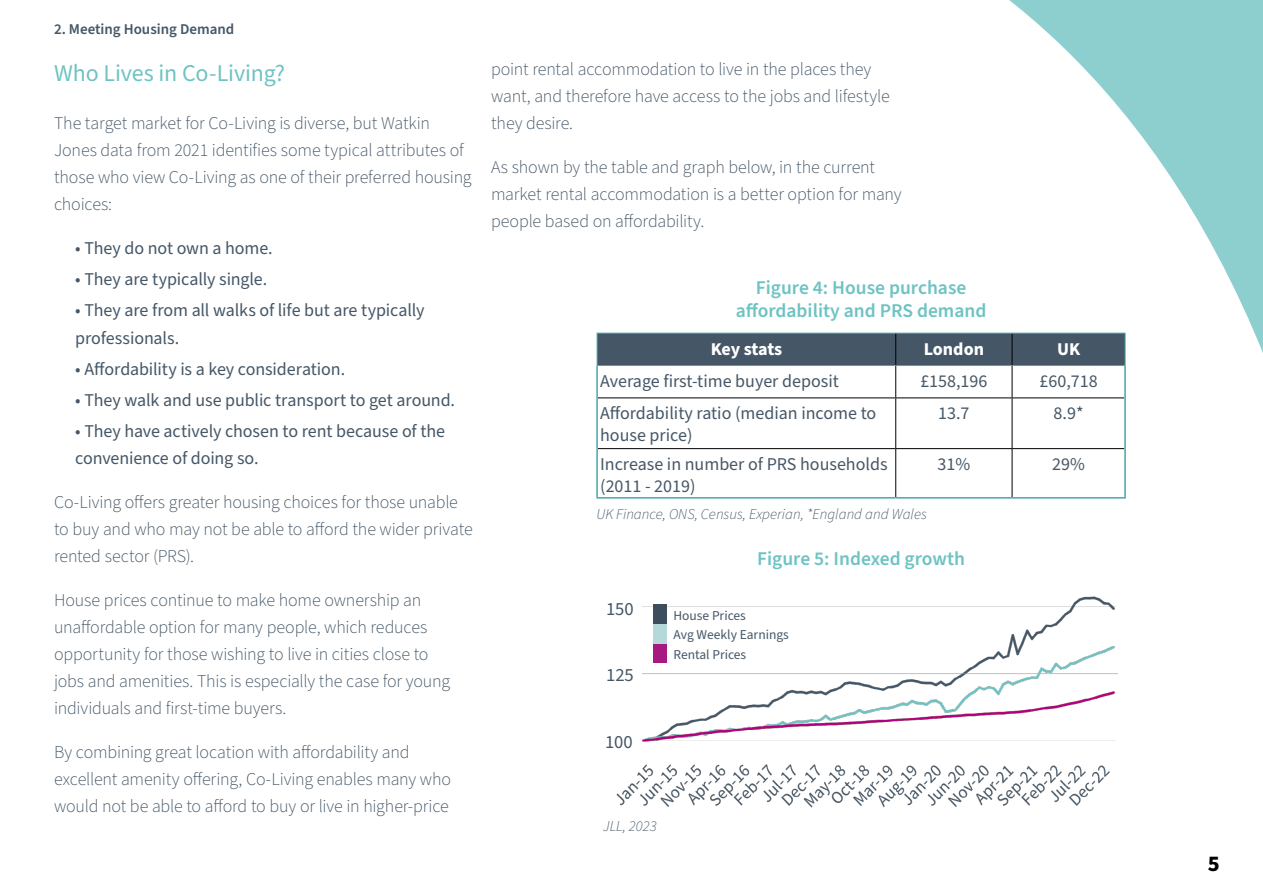
<style>
.page{position:relative;width:1263px;height:893px;background:#fff}
.page>*{position:absolute;margin:0;border:0;box-sizing:border-box;transform-origin:0 0}
.t1{font:24px "Source Sans Pro";letter-spacing:-.005em;color:#6fc3c3}
.t2{font:700 22.5px "Source Sans Pro";color:#000}
.t3{font:600 19.5px/23.4px "Source Sans Pro";color:#6fc3c3;text-align:center}
.t4{font:18.6px "Source Sans Pro";color:#455767}
.t5{font:300 18px/27px "Source Sans Pro";letter-spacing:-.01em;color:#455767}
.t6{font:18px/27px "Source Sans Pro";letter-spacing:-.005em;color:#455767}
.t7{font:18px/21.6px "Source Sans Pro";color:#475867}
.t8{font:700 18px "Source Sans Pro";letter-spacing:-.01em;color:#fff}
.t9{font:italic 300 15px "Source Sans Pro";color:#455767}
.t10{font:600 15px "Source Sans Pro";color:#455767}
.t11{font:13.5px/19.5px "Source Sans Pro";color:#455767}
</style>
<div class="page">
<svg style="left:690px;top:0;width:573px;height:674px"></svg>
<div style="left:598px;top:334px;width:527px;height:31px;background:#455767"></div>
<hr style="left:895px;top:333px;width:1px;height:32px;background:#000">
<hr style="left:1012px;top:333px;width:1px;height:32px;background:#000">
<hr style="left:895px;top:366px;width:1px;height:31px;background:#000">
<hr style="left:1012px;top:366px;width:1px;height:31px;background:#000">
<hr style="left:598px;top:397px;width:298px;height:1px;background:#000">
<hr style="left:896px;top:397px;width:116px;height:1px;background:#000">
<hr style="left:895px;top:398px;width:1px;height:50px;background:#000">
<hr style="left:1012px;top:397px;width:112px;height:1px;background:#000">
<hr style="left:1012px;top:398px;width:1px;height:50px;background:#000">
<hr style="left:598px;top:448px;width:298px;height:1px;background:#000">
<hr style="left:896px;top:448px;width:116px;height:1px;background:#000">
<hr style="left:895px;top:449px;width:1px;height:48px;background:#000">
<hr style="left:1012px;top:448px;width:112px;height:1px;background:#000">
<hr style="left:1012px;top:449px;width:1px;height:48px;background:#000">
<hr style="left:596px;top:366px;width:2px;height:32px;background:#47a5aa">
<hr style="left:1124px;top:366px;width:2px;height:32px;background:#47a5aa">
<hr style="left:596px;top:398px;width:2px;height:51px;background:#47a5aa">
<hr style="left:1124px;top:398px;width:2px;height:51px;background:#47a5aa">
<hr style="left:596px;top:449px;width:2px;height:48px;background:#47a5aa">
<hr style="left:1124px;top:449px;width:2px;height:48px;background:#47a5aa">
<hr style="left:596px;top:497px;width:300px;height:2px;background:#47a5aa">
<hr style="left:896px;top:497px;width:116px;height:2px;background:#47a5aa">
<hr style="left:1012px;top:497px;width:114px;height:2px;background:#47a5aa">
<hr style="left:597px;top:333px;width:299px;height:1px;background:#47a5aa">
<hr style="left:597px;top:333px;width:1px;height:32px;background:#47a5aa">
<hr style="left:896px;top:333px;width:116px;height:1px;background:#47a5aa">
<hr style="left:1012px;top:333px;width:113px;height:1px;background:#47a5aa">
<hr style="left:1125px;top:333px;width:1px;height:32px;background:#47a5aa">
<hr style="left:597px;top:365px;width:299px;height:1px;background:#47a5aa">
<hr style="left:896px;top:365px;width:116px;height:1px;background:#47a5aa">
<hr style="left:1012px;top:365px;width:113px;height:1px;background:#47a5aa">
<img style="left:642px;top:586px;width:475px;height:156px">
<img style="left:616px;top:764px;width:494px;height:44px">
<div style="left:653px;top:643px;width:13px;height:19px;background:#a71980"></div>
<div style="left:653px;top:624px;width:13px;height:19px;background:#b5d8da"></div>
<div style="left:653px;top:605px;width:13px;height:19px;background:#3e4d5c"></div>
<p class="t10" style="left:54px;top:19px;width:182px">2. Meeting Housing Demand</p>
<h1 class="t1" style="left:54px;top:57px;width:233px">Who Lives in Co-Living?</h1>
<p class="t5" style="left:54px;top:110px;width:419px">The target market for Co-Living is diverse, but Watkin Jones data from 2021 identifies some typical attributes of those who view Co-Living as one of their preferred housing choices:</p>
<p class="t6" style="left:75px;top:235px;width:199px">• They do not own a home.</p>
<p class="t6" style="left:75px;top:266px;width:193px">• They are typically single.</p>
<p class="t6" style="left:75px;top:298px;width:351px">• They are from all walks of life but are typically professionals.</p>
<p class="t6" style="left:75px;top:356px;width:271px">• Affordability is a key consideration.</p>
<p class="t6" style="left:75px;top:387px;width:381px">• They walk and use public transport to get around.</p>
<p class="t6" style="left:75px;top:418px;width:371px">• They have actively chosen to rent because of the convenience of doing so.</p>
<p class="t5" style="left:54px;top:489px;width:420px">Co-Living offers greater housing choices for those unable to buy and who may not be able to afford the wider private rented sector (PRS).</p>
<p class="t5" style="left:54px;top:587px;width:398px">House prices continue to make home ownership an unaffordable option for many people, which reduces opportunity for those wishing to live in cities close to jobs and amenities. This is especially the case for young individuals and first-time buyers.</p>
<p class="t5" style="left:54px;top:739px;width:399px">By combining great location with affordability and excellent amenity offering, Co-Living enables many who would not be able to afford to buy or live in higher-price</p>
<p class="t5" style="left:491px;top:56px;width:400px">point rental accommodation to live in the places they want, and therefore have access to the jobs and lifestyle they desire.</p>
<p class="t5" style="left:491px;top:154px;width:412px">As shown by the table and graph below, in the current market rental accommodation is a better option for many people based on affordability.</p>
<p class="t3" style="left:736px;top:276px;width:252px">Figure 4: House purchase affordability and PRS demand</p>
<p class="t8" style="left:711px;top:336px;width:73px">Key stats</p>
<p class="t8" style="left:924px;top:336px;width:62px">London</p>
<p class="t8" style="left:1057px;top:336px;width:25px">UK</p>
<p class="t7" style="left:600px;top:370px;width:240px">Average first-time buyer deposit</p>
<p class="t7" style="left:920px;top:370px;width:69px">£158,196</p>
<p class="t7" style="left:1039px;top:370px;width:60px">£60,718</p>
<p class="t6" style="left:600px;top:403px;width:278px;line-height:21.6px">Affordability ratio (median income to house price)</p>
<p class="t7" style="left:938px;top:403px;width:33px">13.7</p>
<p class="t6" style="left:1054px;top:401px;width:31px">8.9*</p>
<p class="t7" style="left:600px;top:454px;width:289px">Increase in number of PRS households (2011 - 2019)</p>
<p class="t7" style="left:937px;top:454px;width:34px">31%</p>
<p class="t7" style="left:1052px;top:454px;width:34px">29%</p>
<p class="t9" style="left:596px;top:504px;width:332px">UK Finance, ONS, Census, Experian, *England and Wales</p>
<p class="t3" style="left:757px;top:547px;width:209px">Figure 5: Indexed growth</p>
<p class="t4" style="left:606px;top:596px;width:29px">150</p>
<p class="t4" style="left:606px;top:662px;width:29px">125</p>
<p class="t4" style="left:605px;top:729px;width:29px">100</p>
<p class="t11" style="left:673px;top:606px;width:117px">House Prices<br>Avg Weekly Earnings<br>Rental Prices</p>
<p class="t9" style="left:603px;top:816px;width:55px">JLL, 2023</p>
<p class="t2" style="left:1208px;top:849px;width:13px">5</p>
</div>
